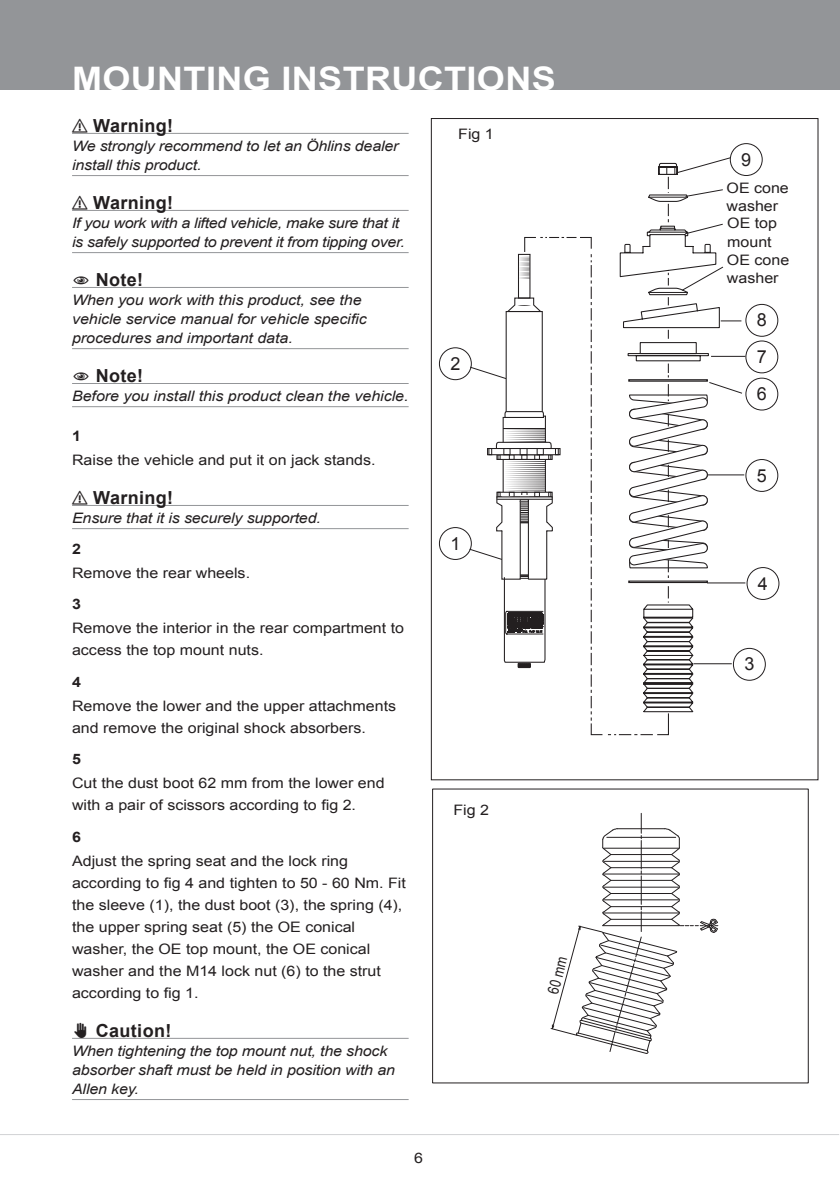
<style>
.page{position:relative;width:840px;height:1191px;background:#fff}
.page>*{position:absolute;margin:0;border:0;box-sizing:border-box;transform-origin:0 0}
.t1{font:700 32.4px "Arial";letter-spacing:.01em;color:#fff;scale:1.11 1}
.t2{font:700 18px "Arial";color:#231f20}
.t3{font:18px "Arial";color:#231f20}
.t4{font:15px "Arial Narrow";color:#231f20}
.t5{font:14.4px/22px "Arial";color:#231f20;scale:1.11 1}
.t6{font:italic 14.4px/19px "Arial";letter-spacing:-.01em;color:#231f20;scale:1.11 1}
.t7{font:700 14.4px "Arial";color:#231f20;scale:1.11 1}
</style>
<div class="page">
<div style="left:0;top:0;width:839px;height:90px;background:#939598"></div>
<hr style="left:0;top:1134px;width:838px;height:1px;background:#d1d2d4">
<hr style="left:72px;top:505px;width:336px;height:1px;background:#939598">
<hr style="left:72px;top:528px;width:336px;height:1px;background:#939598">
<hr style="left:72px;top:1038px;width:336px;height:1px;background:#939598">
<hr style="left:72px;top:1099px;width:336px;height:1px;background:#939598">
<hr style="left:72px;top:133px;width:336px;height:1px;background:#939598">
<hr style="left:72px;top:175px;width:336px;height:1px;background:#939598">
<hr style="left:72px;top:210px;width:336px;height:1px;background:#939598">
<hr style="left:72px;top:252px;width:336px;height:1px;background:#939598">
<hr style="left:72px;top:287px;width:336px;height:1px;background:#939598">
<hr style="left:72px;top:348px;width:336px;height:1px;background:#939598">
<hr style="left:72px;top:383px;width:336px;height:1px;background:#939598">
<hr style="left:72px;top:406px;width:336px;height:1px;background:#939598">
<svg style="left:550px;top:813px;width:168px;height:241px"></svg>
<div style="left:745px;top:378px;width:32px;height:32px;border:1px solid #231f20;border-radius:50%"></div>
<div style="left:745px;top:459px;width:32px;height:33px;border:1px solid #231f20;border-radius:50%"></div>
<div style="left:745px;top:340px;width:32px;height:33px;border:1px solid #231f20;border-radius:50%"></div>
<div style="left:745px;top:304px;width:32px;height:33px;border:1px solid #231f20;border-radius:50%"></div>
<div style="left:438px;top:527px;width:33px;height:33px;border:1px solid #231f20;border-radius:50%"></div>
<div style="left:438px;top:347px;width:33px;height:33px;border:1px solid #231f20;border-radius:50%"></div>
<hr style="left:710px;top:356px;width:35px;height:1px;background:#231f20">
<hr style="left:705px;top:474px;width:38px;height:1px;background:#231f20">
<div style="left:729px;top:143px;width:33px;height:33px;border:1px solid #231f20;border-radius:50%"></div>
<div style="left:746px;top:567px;width:33px;height:33px;border:1px solid #231f20;border-radius:50%"></div>
<hr style="left:706px;top:582px;width:39px;height:1px;background:#231f20">
<div style="left:732px;top:648px;width:33px;height:33px;border:1px solid #231f20;border-radius:50%"></div>
<svg style="left:468px;top:156px;width:274px;height:579px"></svg>
<h1 class="t1" style="left:72px;top:57px;width:437px">MOUNTING INSTRUCTIONS</h1>
<p class="t2" style="left:72px;top:113px;width:47px">⚠ WARNING!</p>
<p class="t6" style="left:72px;top:136px;width:295px">We strongly recommend to let an Öhlins dealer install this product.</p>
<p class="t2" style="left:72px;top:190px;width:47px">⚠ WARNING!</p>
<p class="t6" style="left:72px;top:213px;width:301px">If you work with a lifted vehicle, make sure that it is safely supported to prevent it from tipping over.</p>
<p class="t2" style="left:109px;top:267px;width:36px">NOT E!</p>
<p class="t6" style="left:72px;top:290px;width:267px">When you work with this product, see the vehicle service manual for vehicle specific procedures and important data.</p>
<p class="t2" style="left:109px;top:363px;width:36px">NOT E!</p>
<p class="t6" style="left:72px;top:386px;width:304px">Before you install this product clean the vehicle.</p>
<p class="t5" style="left:458px;top:123px;width:34px">Fig 1</p>
<p class="t3" style="left:450px;top:352px;width:12px">2</p>
<p class="t7" style="left:72px;top:426px;width:10px">1</p>
<p class="t5" style="left:72px;top:449px;width:275px">Raise the vehicle and put it on jack stands.</p>
<p class="t2" style="left:72px;top:485px;width:47px">⚠ WARNING!</p>
<p class="t6" style="left:72px;top:508px;width:225px">Ensure that it is securely supported.</p>
<p class="t7" style="left:72px;top:539px;width:10px">2</p>
<p class="t5" style="left:72px;top:562px;width:162px">Remove the rear wheels.</p>
<p class="t7" style="left:72px;top:595px;width:10px">3</p>
<p class="t5" style="left:72px;top:617px;width:300px">Remove the interior in the rear compartment to access the top mount nuts.</p>
<p class="t7" style="left:72px;top:672px;width:10px">4</p>
<p class="t5" style="left:72px;top:695px;width:293px">Remove the lower and the upper attachments and remove the original shock absorbers.</p>
<p class="t7" style="left:72px;top:749px;width:10px">5</p>
<p class="t5" style="left:72px;top:772px;width:283px">Cut the dust boot 62 mm from the lower end with a pair of scissors according to fig 2.</p>
<p class="t7" style="left:72px;top:827px;width:10px">6</p>
<p class="t5" style="left:72px;top:849px;width:302px">Adjust the spring seat and the lock ring according to fig 4 and tighten to 50 - 60 Nm. Fit the sleeve (1), the dust boot (3), the spring (4), the upper spring seat (5) the OE conical washer, the OE top mount, the OE conical washer and the M14 lock nut (6) to the strut according to fig 1.</p>
<p class="t2" style="left:72px;top:1018px;width:28px">✋✋CAUTION!</p>
<p class="t6" style="left:72px;top:1041px;width:292px">When tightening the top mount nut, the shock absorber shaft must be held in position with an<br>Allen key.</p>
<p class="t5" style="left:414px;top:1147px;width:10px">6</p>
<p class="t3" style="left:450px;top:531px;width:12px">1</p>
<p class="t5" style="left:453px;top:799px;width:34px">Fig 2</p>
<p class="t4" style="left:542px;top:990px;width:39px;rotate:-75deg">60 mm</p>
<p class="t3" style="left:740px;top:148px;width:12px">9</p>
<p class="t5" style="left:726px;top:179px;width:58px;line-height:18px">OE cone washer</p>
<p class="t5" style="left:726px;top:214px;width:58px;line-height:18.2px">OE top mount<br>OE cone washer</p>
<p class="t3" style="left:756px;top:308px;width:12px">8</p>
<p class="t3" style="left:756px;top:345px;width:12px">7</p>
<p class="t3" style="left:756px;top:382px;width:12px">6</p>
<p class="t3" style="left:756px;top:463px;width:12px">5</p>
<p class="t3" style="left:757px;top:571px;width:12px">4</p>
<p class="t3" style="left:744px;top:652px;width:12px">3</p>
</div>
